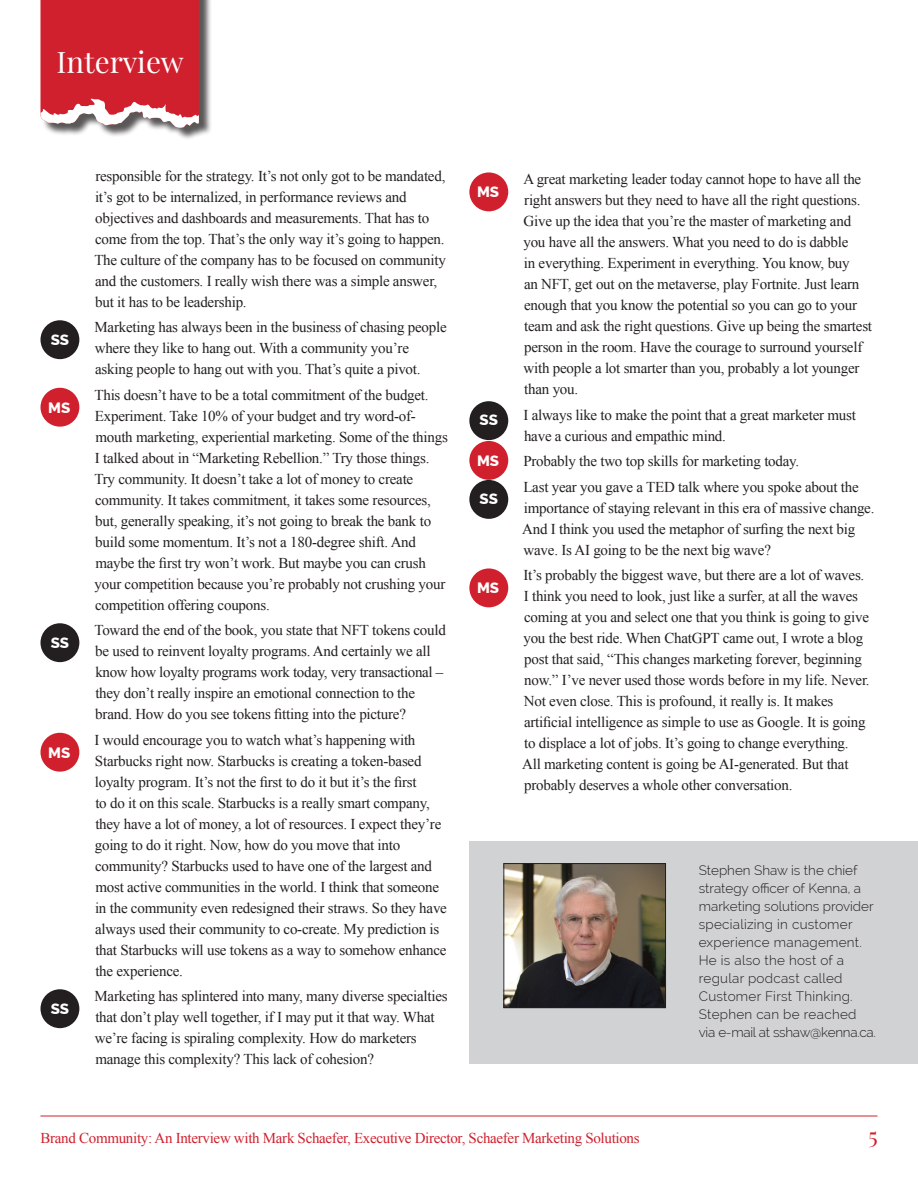
<style>
.page{position:relative;width:918px;height:1188px;background:#fff}
.page>*{position:absolute;margin:0;border:0;box-sizing:border-box;transform-origin:0 0}
.t1{font:38.85px "Playfair Display";color:#fff}
.t2{font:29.55px "Playfair Display";color:#fff}
.t3{font:22.5px "Playfair Display";color:#d0202e}
.Intro_Body{font:15px/21px "Times New Roman";letter-spacing:-.015em;color:#231f20}
.t4{font:15px "Times New Roman";letter-spacing:-.02em;color:#d0202e}
.t5{font:800 15px "Raleway";color:#fff}
.t6{font:300 13.5px/18px "Raleway";letter-spacing:.02em;color:#231f20}
</style>
<div class="page">
<div style="left:42px;top:0;width:170px;height:141px;background:#231f20;opacity:.75"></div>
<svg style="left:40px;top:0;width:159px;height:128px;background:#d03945"></svg>
<hr style="left:40px;top:1116px;width:838px;height:1px;background:#d0202e">
<div style="left:469px;top:172px;width:39px;height:39px;background:#d0202e;border-radius:50%"></div>
<div style="left:469px;top:401px;width:39px;height:39px;background:#231f20;border-radius:50%"></div>
<div style="left:469px;top:441px;width:39px;height:39px;background:#d0202e;border-radius:50%"></div>
<div style="left:469px;top:480px;width:39px;height:39px;background:#231f20;border-radius:50%"></div>
<div style="left:469px;top:568px;width:39px;height:39px;background:#d0202e;border-radius:50%"></div>
<div style="left:40px;top:320px;width:39px;height:39px;background:#231f20;border-radius:50%"></div>
<div style="left:40px;top:388px;width:39px;height:39px;background:#d0202e;border-radius:50%"></div>
<div style="left:40px;top:623px;width:39px;height:39px;background:#231f20;border-radius:50%"></div>
<div style="left:40px;top:733px;width:39px;height:39px;background:#d0202e;border-radius:50%"></div>
<div style="left:40px;top:989px;width:39px;height:39px;background:#231f20;border-radius:50%"></div>
<div style="left:470px;top:841px;width:448px;height:223px;background:#d1d2d4"></div>
<img style="left:506px;top:865px;width:158px;height:141px">
<div style="left:504px;top:863px;width:162px;height:145px;border:1px solid #231f20"></div>
<h2 class="t2" style="left:56px;top:43px;width:129px">Interview</h2>
<h1 class="t1" style="left:61px;top:50px;width:71px">Gist</h1>
<p class="t5" style="left:51px;top:331px;width:20px">SS</p>
<p class="t5" style="left:48px;top:399px;width:24px">MS</p>
<p class="t5" style="left:51px;top:634px;width:20px">SS</p>
<p class="t5" style="left:48px;top:744px;width:24px">MS</p>
<p class="t5" style="left:51px;top:1000px;width:20px">SS</p>
<p class="Intro_Body" style="left:94px;top:165px;width:353px">responsible for the strategy. It’s not only got to be mandated, it’s got to be internalized, in performance reviews and objectives and dashboards and measurements. That has to come from the top. That’s the only way it’s going to happen.<br>The culture of the company has to be focused on community and the customers. I really wish there was a simple answer, but it has to be leadership.</p>
<p class="Intro_Body" style="left:94px;top:316px;width:354px">Marketing has always been in the business of chasing people where they like to hang out. With a community you’re asking people to hang out with you. That’s quite a pivot.</p>
<p class="Intro_Body" style="left:94px;top:384px;width:355px">This doesn’t have to be a total commitment of the budget.<br>Experiment. Take 10% of your budget and try word-of&shy;mouth marketing, experiential marketing. Some of the things I talked about in “Marketing Rebellion.” Try those things.<br>Try community. It doesn’t take a lot of money to create community. It takes commitment, it takes some resources, but, generally speaking, it’s not going to break the bank to build some momentum. It’s not a 180-degree shift. And maybe the first try won’t work. But maybe you can crush your competition because you’re probably not crushing your competition offering coupons.</p>
<p class="Intro_Body" style="left:94px;top:619px;width:353px">Toward the end of the book, you state that NFT tokens could be used to reinvent loyalty programs. And certainly we all know how loyalty programs work today, very transactional – they don’t really inspire an emotional connection to the brand. How do you see tokens fitting into the picture?</p>
<p class="Intro_Body" style="left:94px;top:729px;width:354px">I would encourage you to watch what’s happening with Starbucks right now. Starbucks is creating a token-based loyalty program. It’s not the first to do it but it’s the first<br>to do it on this scale. Starbucks is a really smart company, they have a lot of money, a lot of resources. I expect they’re going to do it right. Now, how do you move that into community? Starbucks used to have one of the largest and most active communities in the world. I think that someone in the community even redesigned their straws. So they have always used their community to co-create. My prediction is that Starbucks will use tokens as a way to somehow enhance the experience.</p>
<p class="Intro_Body" style="left:94px;top:985px;width:355px">Marketing has splintered into many, many diverse specialties that don’t play well together, if I may put it that way. What we’re facing is spiraling complexity. How do marketers manage this complexity? This lack of cohesion?</p>
<p class="t5" style="left:477px;top:184px;width:24px">MS</p>
<p class="Intro_Body" style="left:523px;top:169px;width:350px">A great marketing leader today cannot hope to have all the right answers but they need to have all the right questions.<br>Give up the idea that you’re the master of marketing and you have all the answers. What you need to do is dabble<br>in everything. Experiment in everything. You know, buy<br>an NFT, get out on the metaverse, play Fortnite. Just learn enough that you know the potential so you can go to your team and ask the right questions. Give up being the smartest person in the room. Have the courage to surround yourself with people a lot smarter than you, probably a lot younger than you.</p>
<p class="t5" style="left:480px;top:412px;width:20px">SS</p>
<p class="Intro_Body" style="left:523px;top:404px;width:334px">I always like to make the point that a great marketer must have a curious and empathic mind.</p>
<p class="t5" style="left:477px;top:452px;width:24px">MS</p>
<p class="Intro_Body" style="left:523px;top:451px;width:277px">Probably the two top skills for marketing today.</p>
<p class="t5" style="left:480px;top:490px;width:20px">SS</p>
<p class="Intro_Body" style="left:522px;top:476px;width:354px">Last year you gave a TED talk where you spoke about the importance of staying relevant in this era of massive change.<br>And I think you used the metaphor of surfing the next big wave. Is AI going to be the next big wave?</p>
<p class="t5" style="left:477px;top:580px;width:24px">MS</p>
<p class="Intro_Body" style="left:522px;top:565px;width:349px">It’s probably the biggest wave, but there are a lot of waves.<br>I think you need to look, just like a surfer, at all the waves coming at you and select one that you think is going to give you the best ride. When ChatGPT came out, I wrote a blog post that said, “This changes marketing forever, beginning now.” I’ve never used those words before in my life. Never.<br>Not even close. This is profound, it really is. It makes artificial intelligence as simple to use as Google. It is going to displace a lot of jobs. It’s going to change everything.<br>All marketing content is going be AI-generated. But that probably deserves a whole other conversation.</p>
<p class="t6" style="left:699px;top:861px;width:179px">Stephen Shaw is the chief strategy officer of Kenna, a marketing solutions provider specializing in customer experience management.<br>He is also the host of a regular podcast called<br>Customer First Thinking.<br>Stephen can be reached via e-mail at sshaw@kenna.ca.</p>
<p class="t4" style="left:40px;top:1128px;width:601px">Brand Community: An Interview with Mark Schaefer, Executive Director, Schaefer Marketing Solutions</p>
<h3 class="t3" style="left:868px;top:1121px;width:11px">5</h3>
</div>
